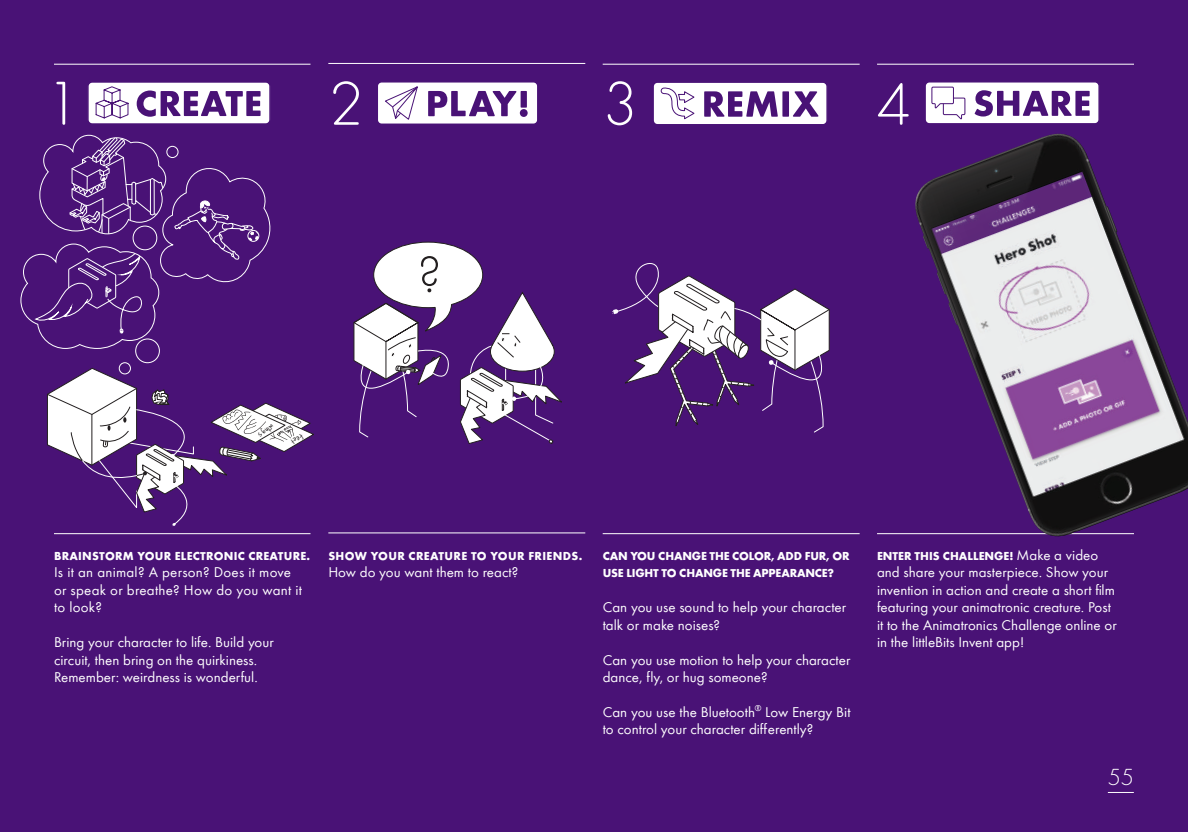
<style>
.page{position:relative;width:1188px;height:832px;background:#fff}
.page>*{position:absolute;margin:0;border:0;box-sizing:border-box;transform-origin:0 0}
.t1{font:300 64.5px "Futura Round";color:#fff}
.t2{font:300 53.4px "Futura Round";color:#231f20}
.t3{font:300 24px "Futura Round";color:#fff}
.t4{font:15px/17.4px "Futura Round";color:#fff}
.t5{font:700 12px/17.4px "Futura Round";color:#fff}
.t6{font:700 12px "Futura Round";letter-spacing:.02em;color:#fff}
.t7{font:700 12px "Futura Round";letter-spacing:.03em;color:#fff}
.s1{font-weight:400;font-size:15px}
</style>
<div class="page">
<div style="left:0;top:0;width:1188px;height:831px;background:#491276"></div>
<hr style="left:54px;top:64px;width:257px;height:1px;background:#fff">
<hr style="left:54px;top:533px;width:257px;height:1px;background:#fff">
<hr style="left:328px;top:63px;width:257px;height:1px;background:#fff">
<hr style="left:328px;top:532px;width:257px;height:1px;background:#fff">
<hr style="left:603px;top:64px;width:257px;height:1px;background:#fff">
<hr style="left:603px;top:533px;width:257px;height:1px;background:#fff">
<hr style="left:877px;top:64px;width:257px;height:1px;background:#fff">
<hr style="left:877px;top:533px;width:257px;height:1px;background:#fff">
<svg style="left:88px;top:82px;width:183px;height:42px"></svg>
<svg style="left:378px;top:82px;width:160px;height:42px"></svg>
<svg style="left:653px;top:82px;width:174px;height:42px"></svg>
<svg style="left:925px;top:82px;width:174px;height:42px"></svg>
<div style="left:119px;top:362px;width:12px;height:12px;border:1px solid #fff;border-radius:50%"></div>
<div style="left:135px;top:338px;width:25px;height:25px;border:1px solid #fff;border-radius:50%"></div>
<svg style="left:20px;top:135px;width:251px;height:214px"></svg>
<svg style="left:353px;top:241px;width:209px;height:203px"></svg>
<svg style="left:612px;top:263px;width:218px;height:170px"></svg>
<img style="left:903px;top:134px;width:285px;height:403px">
<svg style="left:47px;top:367px;width:267px;height:159px"></svg>
<h1 class="t1" style="left:45px;top:61px;width:37px">1</h1>
<h1 class="t1" style="left:328px;top:61px;width:37px">2</h1>
<h1 class="t1" style="left:603px;top:61px;width:37px">3</h1>
<h1 class="t1" style="left:876px;top:61px;width:37px">4</h1>
<h2 class="t2" style="left:417px;top:239px;width:26px">?</h2>
<p class="t6" style="left:54px;top:546px;width:258px">BRAINSTORM YOUR ELECTRONIC CREATURE.</p>
<p class="t4" style="left:54px;top:562px;width:250px">Is it an animal? A person? Does it move or speak or breathe? How do you want it to look?</p>
<p class="t4" style="left:54px;top:632px;width:221px">Bring your character to life. Build your circuit, then bring on the quirkiness.<br>Remember: weirdness is wonderful.</p>
<p class="t7" style="left:328px;top:546px;width:256px">SHOW YOUR CREATURE TO YOUR FRIENDS.</p>
<p class="t4" style="left:328px;top:562px;width:191px">How do you want them to react?</p>
<p class="t5" style="left:603px;top:546px;width:248px">CAN YOU CHANGE THE COLOR, ADD FUR, OR<br>USE LIGHT TO CHANGE THE APPEARANCE?</p>
<p class="t4" style="left:603px;top:597px;width:245px">Can you use sound to help your character talk or make noises?</p>
<p class="t4" style="left:603px;top:649px;width:249px">Can you use motion to help your character dance, fly, or hug someone?</p>
<p class="t4" style="left:603px;top:702px;width:249px">Can you use the Bluetooth<sup>®</sup> Low Energy Bit to control your character differently?</p>
<p class="t5" style="left:877px;top:546px;width:223px">ENTER THIS CHALLENGE! <span class="s1">Make a video</span></p>
<p class="t4" style="left:877px;top:562px;width:241px">and share your masterpiece. Show your invention in action and create a short film featuring your animatronic creature. Post it to the Animatronics Challenge online or in the littleBits Invent app!</p>
<h3 class="t3" style="left:1108px;top:760px;width:28px">55</h3>
</div>
